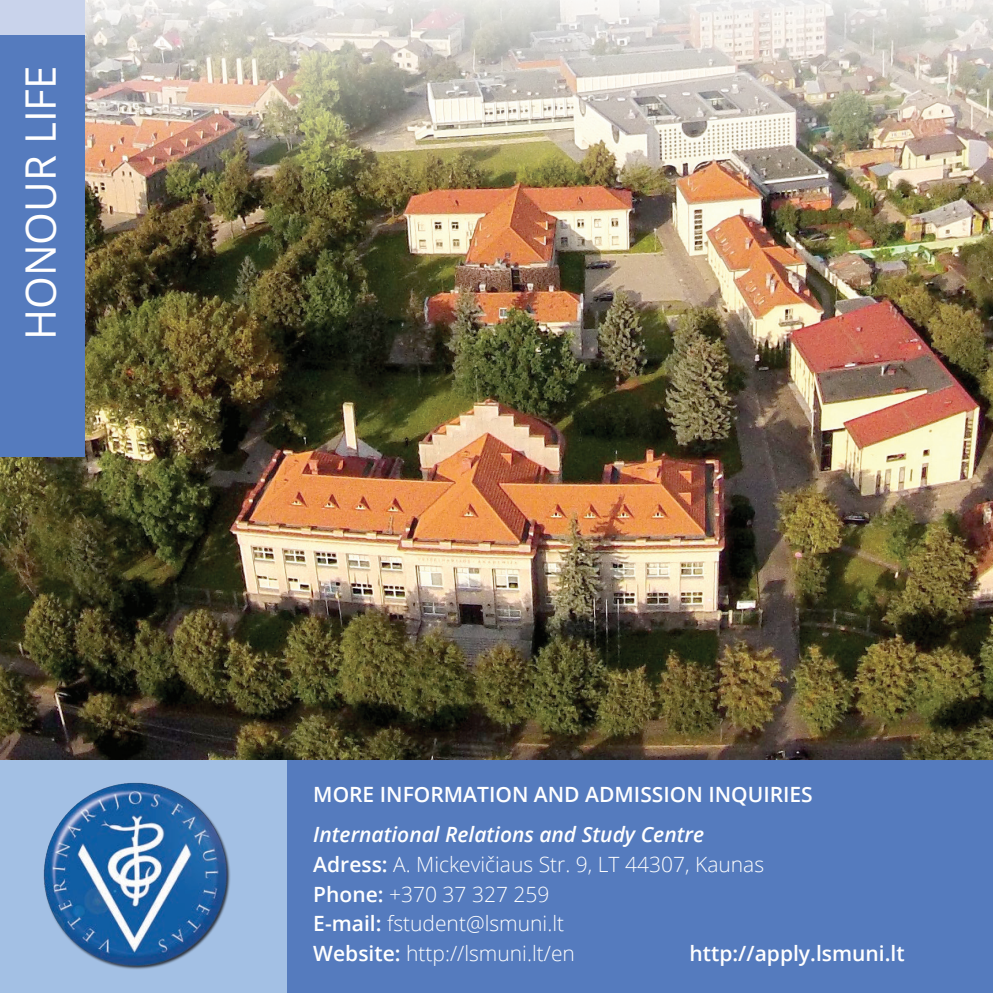
<style>
.page{position:relative;width:993px;height:993px;background:#fff}
.page>*{position:absolute;margin:0;border:0;box-sizing:border-box;transform-origin:0 0}
.t1{font:42px "Open Sans";color:#fff}
.Juodas_7_5_light_jus{font:300 21px "Open Sans";color:#fff}
.Juodas_7_5_light_jus-2{font:600 21px "Open Sans";color:#fff}
.Juodas_7_5_light_jus-3{font:italic 600 21px "Open Sans";color:#fff}
.s1{font-weight:600}
</style>
<div class="page">
<div style="left:0;top:759px;width:327px;height:233px;background:#a3c0e4"></div>
<img style="left:44px;top:783px;width:186px;height:186px">
<div style="left:288px;top:759px;width:704px;height:233px;background:#557bbe"></div>
<img style="left:0;top:246px;width:992px;height:513px">
<img style="left:84px;top:0;width:908px;height:246px">
<div style="left:0;top:35px;width:84px;height:421px;background:#557bbe"></div>
<div style="left:0;top:0;width:84px;height:35px;background:#c9d3eb"></div>
<h1 class="t1" style="left:12px;top:340px;width:276px;rotate:-90deg">HONOUR LIFE</h1>
<p class="Juodas_7_5_light_jus-2" style="left:313px;top:780px;width:501px">MORE INFORMATION AND ADMISSION INQUIRIES</p>
<p class="Juodas_7_5_light_jus-3" style="left:313px;top:819px;width:392px">International Relations and Study Centre</p>
<p class="Juodas_7_5_light_jus" style="left:313px;top:849px;width:452px"><span class="s1">Adress:</span> A. Mickevičiaus Str. 9, LT 44307, Kaunas</p>
<p class="Juodas_7_5_light_jus" style="left:313px;top:879px;width:238px"><span class="s1">Phone:</span> +370 37 327 259</p>
<p class="Juodas_7_5_light_jus" style="left:313px;top:909px;width:252px"><span class="s1">E-mail:</span> fstudent@lsmuni.lt</p>
<p class="Juodas_7_5_light_jus" style="left:313px;top:938px;width:263px"><span class="s1">Website:</span> http://lsmuni.lt/en</p>
<p class="Juodas_7_5_light_jus-2" style="left:689px;top:938px;width:216px">http://apply.lsmuni.lt</p>
</div>
